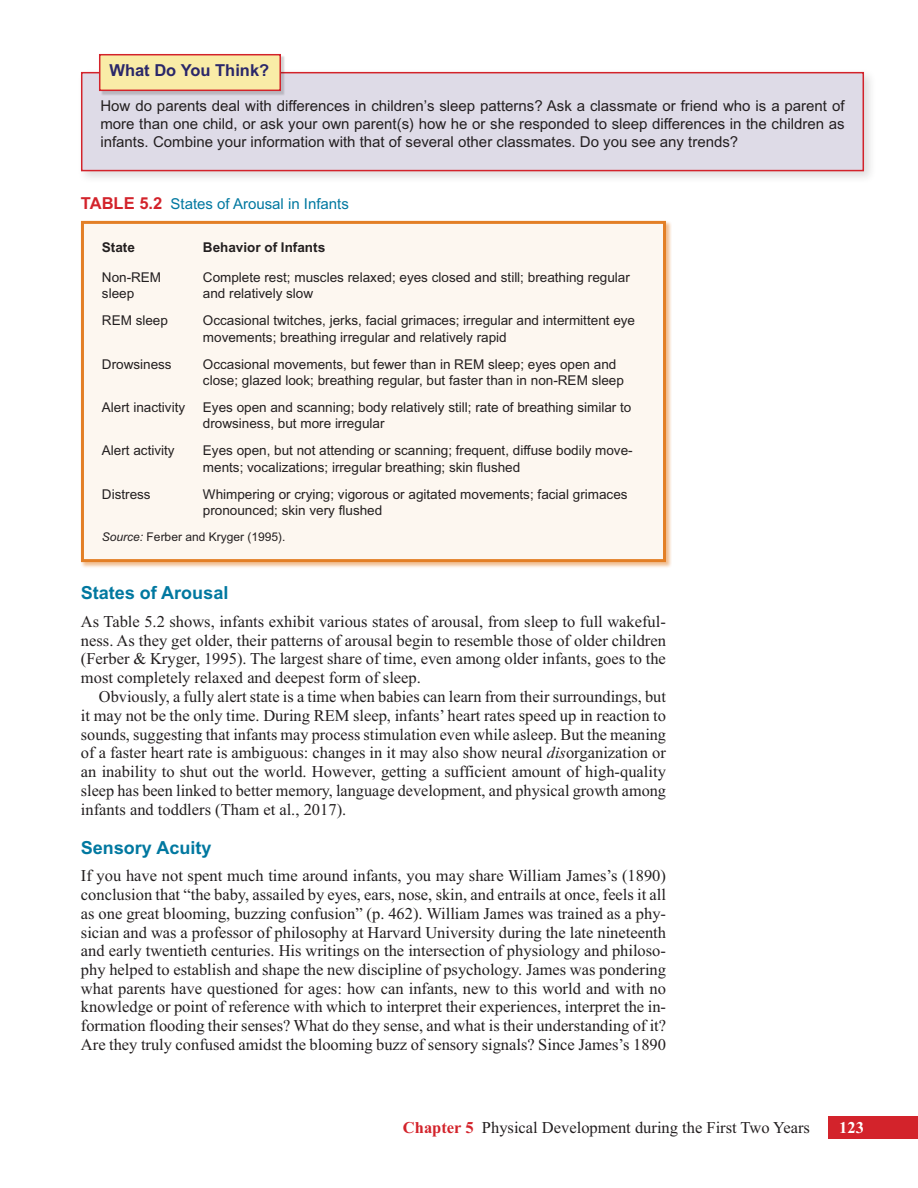
<style>
.page{position:relative;width:918px;height:1188px;background:#fff}
.page>*{position:absolute;margin:0;border:0;box-sizing:border-box;transform-origin:0 0}
.t1{font:700 18px "Arial MT Std";color:#0078a0}
.t2{font:16.5px/18.8px "Times New Roman";color:#231f20;text-align:justify}
.t3{font:700 16.5px "Arial MT Std";color:#2a276a}
.t4{font:700 16.5px "Times New Roman";color:#fff}
.t5{font:15px/18px "Arial MT Std";color:#231f20;text-align:justify}
.t6{font:15px "Arial MT Std";color:#0078a0}
.t7{font:13.5px/16.5px "Arial MT Std";color:#231f20}
.t8{font:700 13.5px "Arial MT Std";color:#231f20}
.t9{font:12px "Arial MT Std";color:#231f20}
.s1{font-weight:700;font-size:16.5px;color:#d3232b}
.s2{font-style:italic}
.s3{font-weight:700;color:#d3232b}
</style>
<div class="page">
<div style="left:828px;top:1116px;width:90px;height:23px;background:#d3232b"></div>
<div style="left:80px;top:220px;width:592px;height:349px;background:#e37f26;opacity:.5"></div>
<div style="left:82px;top:222px;width:582px;height:339px;background:#fdf7f0"></div>
<div style="left:81px;top:221px;width:585px;height:341px;border:3px solid #e37f26"></div>
<div style="left:77px;top:68px;width:800px;height:116px;background:#231f20;opacity:.15"></div>
<div style="left:82px;top:73px;width:781px;height:98px;background:#dedbe7"></div>
<div style="left:81px;top:72px;width:783px;height:99px;border:2px solid #d3232b"></div>
<div style="left:100px;top:55px;width:186px;height:41px;background:#231f20;opacity:.2"></div>
<div style="left:100px;top:55px;width:180px;height:35px;background:#f9eca7"></div>
<div style="left:99px;top:54px;width:182px;height:37px;border:2px solid #d3232b"></div>
<p class="t3" style="left:109px;top:61px;width:161px">What Do You Think?</p>
<p class="t5" style="left:100px;top:97px;width:746px">How do parents deal with differences in children’s sleep patterns? Ask a classmate or friend who is a parent of more than one child, or ask your own parent(s) how he or she responded to sleep differences in the children as infants. Combine your information with that of several other classmates. Do you see any trends?</p>
<p class="t6" style="left:81px;top:195px;width:269px"><span class="s1">TABLE 5.2</span> States of Arousal in Infants</p>
<p class="t8" style="left:102px;top:239px;width:35px">State</p>
<p class="t8" style="left:203px;top:239px;width:124px">Behavior of Infants</p>
<p class="t7" style="left:102px;top:269px;width:61px">Non-REM sleep</p>
<p class="t7" style="left:203px;top:269px;width:428px">Complete rest; muscles relaxed; eyes closed and still; breathing regular and relatively slow</p>
<p class="t7" style="left:102px;top:312px;width:68px">REM sleep</p>
<p class="t7" style="left:203px;top:312px;width:434px">Occasional twitches, jerks, facial grimaces; irregular and intermittent eye movements; breathing irregular and relatively rapid</p>
<p class="t7" style="left:102px;top:356px;width:71px">Drowsiness</p>
<p class="t7" style="left:203px;top:356px;width:422px">Occasional movements, but fewer than in REM sleep; eyes open and close; glazed look; breathing regular, but faster than in non-REM sleep</p>
<p class="t7" style="left:102px;top:399px;width:85px">Alert inactivity</p>
<p class="t7" style="left:203px;top:399px;width:430px">Eyes open and scanning; body relatively still; rate of breathing similar to drowsiness, but more irregular</p>
<p class="t7" style="left:102px;top:442px;width:74px">Alert activity</p>
<p class="t7" style="left:203px;top:442px;width:431px">Eyes open, but not attending or scanning; frequent, diffuse bodily move&shy;ments; vocalizations; irregular breathing; skin flushed</p>
<p class="t7" style="left:102px;top:486px;width:50px">Distress</p>
<p class="t7" style="left:203px;top:486px;width:426px">Whimpering or crying; vigorous or agitated movements; facial grimaces pronounced; skin very flushed</p>
<p class="t9" style="left:102px;top:530px;width:185px"><span class="s2">Source:</span> Ferber and Kryger (1995).</p>
<p class="t1" style="left:81px;top:582px;width:149px">States of Arousal</p>
<p class="t2" style="left:81px;top:612px;width:587px">As Table 5.2 shows, infants exhibit various states of arousal, from sleep to full wakeful&shy;ness. As they get older, their patterns of arousal begin to resemble those of older children (Ferber &amp; Kryger, 1995). The largest share of time, even among older infants, goes to the most completely relaxed and deepest form of sleep.</p>
<p class="t2" style="left:81px;top:687px;width:587px;text-indent:18px">Obviously, a fully alert state is a time when babies can learn from their surroundings, but it may not be the only time. During REM sleep, infants’ heart rates speed up in reaction to sounds, suggesting that infants may process stimulation even while asleep. But the meaning of a faster heart rate is ambiguous: changes in it may also show neural <span class="s2">dis</span>organization or an inability to shut out the world. However, getting a sufficient amount of high-quality sleep has been linked to better memory, language development, and physical growth among infants and toddlers (Tham et al., 2017).</p>
<p class="t1" style="left:81px;top:837px;width:132px">Sensory Acuity</p>
<p class="t2" style="left:81px;top:866px;width:587px">If you have not spent much time around infants, you may share William James’s (1890) conclusion that “the baby, assailed by eyes, ears, nose, skin, and entrails at once, feels it all as one great blooming, buzzing confusion” (p. 462). William James was trained as a phy&shy;sician and was a professor of philosophy at Harvard University during the late nineteenth and early twentieth centuries. His writings on the intersection of physiology and philoso&shy;phy helped to establish and shape the new discipline of psychology. James was pondering what parents have questioned for ages: how can infants, new to this world and with no knowledge or point of reference with which to interpret their experiences, interpret the in&shy;formation flooding their senses? What do they sense, and what is their understanding of it?<br>Are they truly confused amidst the blooming buzz of sensory signals? Since James’s 1890</p>
<p class="t2" style="left:403px;top:1118px;width:409px"><span class="s3">Chapter 5</span> Physical Development during the First Two Years</p>
<p class="t4" style="left:839px;top:1118px;width:26px">123</p>
</div>
